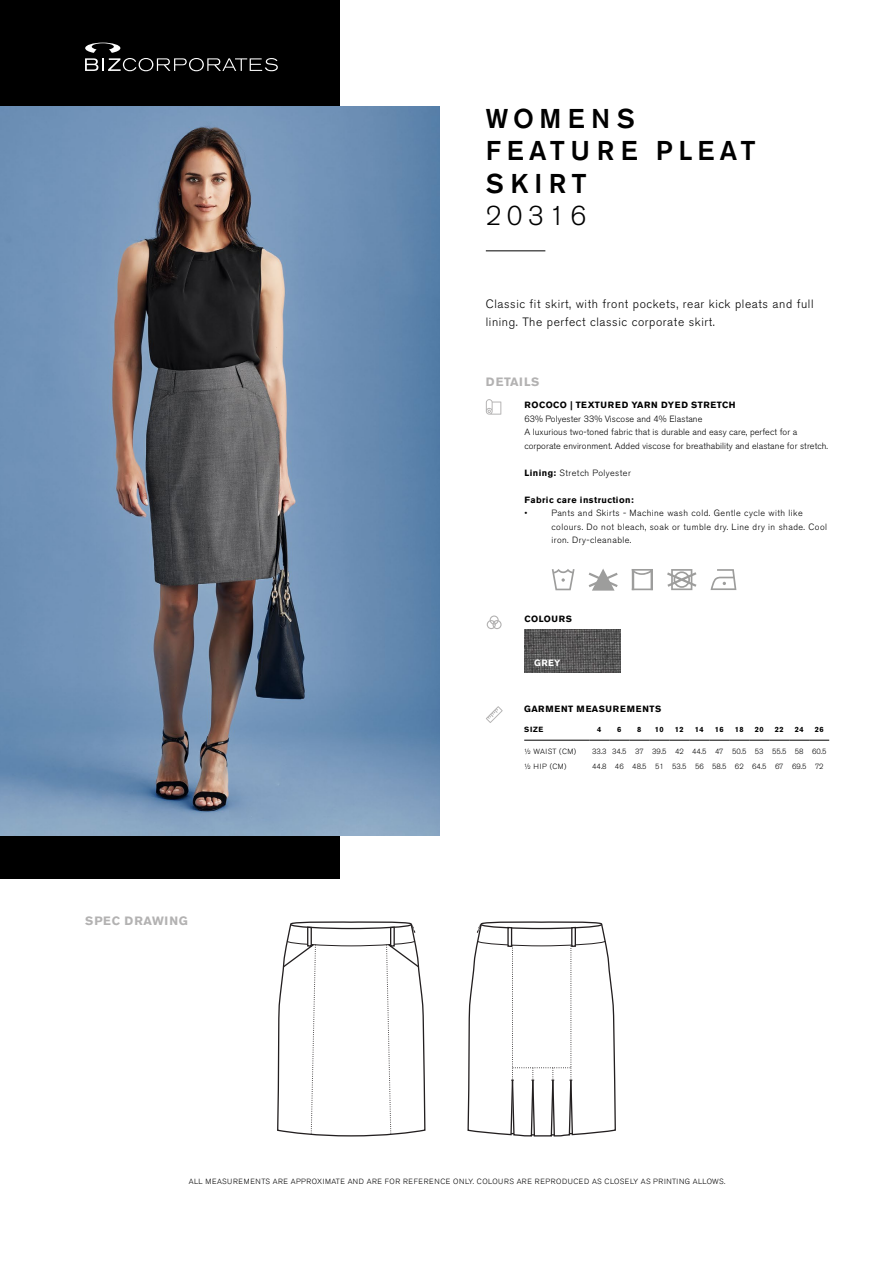
<style>
.page{position:relative;width:893px;height:1263px;background:#fff}
.page>*{position:absolute;margin:0;border:0;box-sizing:border-box;transform-origin:0 0}
.t1{font:500 27px/32.4px "Akzidenz Grotesk BE";letter-spacing:.22em;color:#000}
.t2{font:300 27px "Akzidenz Grotesk BE";letter-spacing:.2em;color:#000}
.t3{font:300 12px/18px "Akzidenz Grotesk BE";letter-spacing:.05em;color:#000}
.t4{font:700 12px "Akzidenz Grotesk BE";letter-spacing:.07em;color:#b3b2b2}
.t5{font:700 12px "Akzidenz Grotesk BE";letter-spacing:.05em;color:#b3b2b2}
.t6{font:300 9px/13.5px "Akzidenz Grotesk BE";letter-spacing:.01em;color:#000}
.t7{font:300 9px/13.5px "Akzidenz Grotesk BE";letter-spacing:.05em;color:#000}
.t8{font:700 9px "Akzidenz Grotesk BE";letter-spacing:.05em;color:#000}
.t9{font:700 9px "Akzidenz Grotesk BE";letter-spacing:.09em;color:#000}
.t10{font:700 9px "Akzidenz Grotesk BE";color:#fff}
.t11{font:300 7.5px "Akzidenz Grotesk BE";letter-spacing:.07em;color:#000}
.t12{font:300 7.5px "Akzidenz Grotesk BE";color:#000}
.t13{font:700 7.5px "Akzidenz Grotesk BE";letter-spacing:.05em;color:#000}
.t14{font:300 7.5px "Akzidenz Grotesk BE";letter-spacing:.05em;color:#000}
.s1{font-weight:700}
</style>
<div class="page">
<img style="left:524px;top:629px;width:97px;height:44px">
<div style="left:0;top:0;width:339px;height:878px;background:#000"></div>
<img style="left:0;top:106px;width:440px;height:729px">
<hr style="left:486px;top:250px;width:59px;height:1px;background:#000">
<svg style="left:486px;top:706px;width:17px;height:17px"></svg>
<svg style="left:486px;top:399px;width:15px;height:16px"></svg>
<div style="left:490px;top:615px;width:9px;height:10px;border:1px solid #b3b2b2;border-radius:50%"></div>
<div style="left:492px;top:620px;width:10px;height:9px;border:1px solid #b3b2b2;border-radius:50%"></div>
<div style="left:487px;top:620px;width:9px;height:9px;border:1px solid #b3b2b2;border-radius:50%"></div>
<svg style="left:552px;top:569px;width:23px;height:21px"></svg>
<svg style="left:589px;top:569px;width:29px;height:22px"></svg>
<svg style="left:634px;top:569px;width:16px;height:21px"></svg>
<hr style="left:632px;top:569px;width:2px;height:21px;background:#9d9d9c">
<hr style="left:650px;top:569px;width:3px;height:21px;background:#9d9d9c">
<svg style="left:667px;top:569px;width:29px;height:21px"></svg>
<svg style="left:711px;top:569px;width:25px;height:21px"></svg>
<hr style="left:524px;top:740px;width:65px;height:1px;background:#000">
<svg style="left:589px;top:740px;width:240px;height:1px"></svg>
<svg style="left:277px;top:921px;width:149px;height:216px"></svg>
<svg style="left:467px;top:921px;width:149px;height:216px"></svg>
<svg style="left:85px;top:43px;width:193px;height:28px"></svg>
<h1 class="t1" style="left:486px;top:102px;width:271px">WOMENS<br>FEATURE PLEAT<br>SKIRT</h1>
<h1 class="t2" style="left:486px;top:200px;width:102px">20316</h1>
<h2 class="t3" style="left:486px;top:295px;width:329px">Classic fit skirt, with front pockets, rear kick pleats and full lining. The perfect classic corporate skirt.</h2>
<h2 class="t5" style="left:486px;top:375px;width:55px">DETAILS</h2>
<p class="t8" style="left:524px;top:400px;width:213px">ROCOCO | TEXTURED YARN DYED STRETCH</p>
<p class="t6" style="left:524px;top:412px;width:305px">63% Polyester 33% Viscose and 4% Elastane<br>A luxurious two-toned fabric that is durable and easy care, perfect for a corporate environment. Added viscose for breathability and elastane for stretch.</p>
<p class="t7" style="left:524px;top:466px;width:108px"><span class="s1">Lining:</span> Stretch Polyester</p>
<p class="t8" style="left:524px;top:494px;width:111px">Fabric care instruction:</p>
<p class="t6" style="left:524px;top:506px;width:4px">•</p>
<p class="t7" style="left:551px;top:506px;width:277px">Pants and Skirts - Machine wash cold. Gentle cycle with like colours. Do not bleach, soak or tumble dry. Line dry in shade. Cool iron. Dry-cleanable.</p>
<p class="t8" style="left:524px;top:614px;width:49px">COLOURS</p>
<p class="t10" style="left:534px;top:657px;width:28px">GREY</p>
<h2 class="t4" style="left:85px;top:914px;width:104px">SPEC DRAWING</h2>
<p class="t9" style="left:524px;top:703px;width:139px">GARMENT MEASUREMENTS</p>
<p class="t13" style="left:524px;top:725px;width:21px">SIZE</p>
<p class="t13" style="left:597px;top:725px;width:6px">4</p>
<p class="t13" style="left:617px;top:725px;width:6px">6</p>
<p class="t13" style="left:637px;top:725px;width:6px">8</p>
<p class="t13" style="left:655px;top:725px;width:10px">10</p>
<p class="t13" style="left:675px;top:725px;width:10px">12</p>
<p class="t13" style="left:695px;top:725px;width:10px">14</p>
<p class="t13" style="left:715px;top:725px;width:10px">16</p>
<p class="t13" style="left:735px;top:725px;width:10px">18</p>
<p class="t13" style="left:755px;top:725px;width:10px">20</p>
<p class="t13" style="left:775px;top:725px;width:10px">22</p>
<p class="t13" style="left:795px;top:725px;width:10px">24</p>
<p class="t13" style="left:815px;top:725px;width:10px">26</p>
<p class="t14" style="left:524px;top:747px;width:53px">½ WAIST (CM)</p>
<p class="t12" style="left:592px;top:747px;width:236px">33.3 34.5 37 39.5 42 44.5 47 50.5 53 55.5 58 60.5</p>
<p class="t14" style="left:524px;top:763px;width:44px">½ HIP (CM)</p>
<p class="t12" style="left:592px;top:763px;width:233px">44.8 46 48.5 51 53.5 56 58.5 62 64.5 67 69.5 72</p>
<p class="t11" style="left:189px;top:1177px;width:538px">ALL MEASUREMENTS ARE APPROXIMATE AND ARE FOR REFERENCE ONLY. COLOURS ARE REPRODUCED AS CLOSELY AS PRINTING ALLOWS.</p>
</div>
